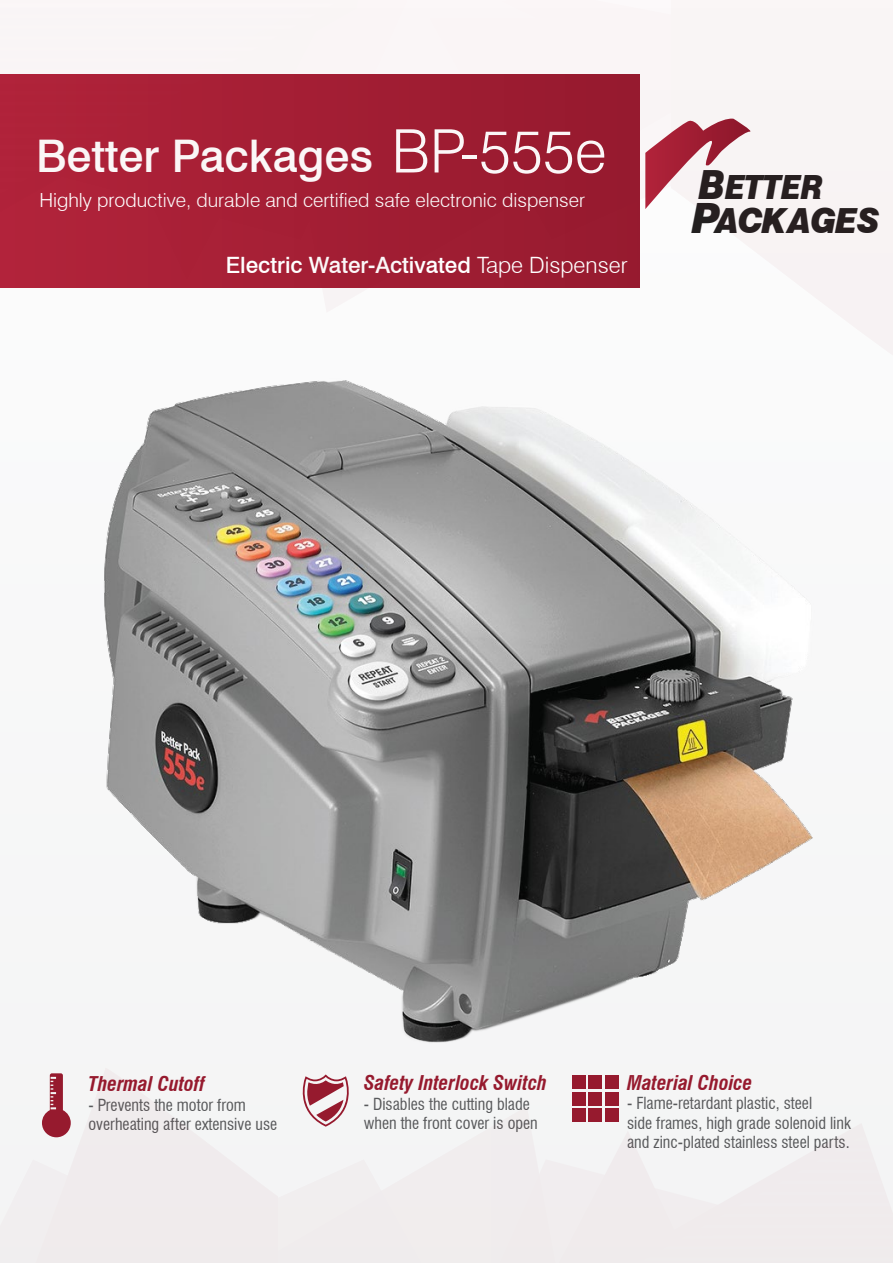
<style>
.page{position:relative;width:893px;height:1263px;background:#f9f6f7}
.page>*{position:absolute;margin:0;border:0;box-sizing:border-box;transform-origin:0 0}
.t1{font:500 45px "Swiss 721 BT";color:#fff}
.t2{font:italic 900 34.65px "Swiss 721 BT";letter-spacing:-.01em;color:#232020;scale:.93 1}
.t3{font:italic 900 33.3px "Swiss 721 BT";color:#232020;scale:.88 1}
.t4{font:500 22.5px "Swiss 721 BT";color:#fff}
.t5{font:italic 700 condensed 19.95px "Swiss 721 BT";color:#961a2e}
.t6{font:300 19.5px "Swiss 721 BT";color:#fff}
.t7{font:condensed 16.2px/19.5px "Swiss 721 BT";color:#58595b}
.s1{font-weight:300;font-size:60px}
.s2{font-weight:300}
.s3{font-size:40.2px}
.s4{font-size:41.85px}
</style>
<div class="page">
<img style="left:104px;top:380px;width:709px;height:663px">
<svg style="left:302px;top:1074px;width:47px;height:32px"></svg>
<div style="left:572px;top:1076px;width:14px;height:13px;background:#961a2e"></div>
<div style="left:589px;top:1076px;width:13px;height:13px;background:#961a2e"></div>
<div style="left:605px;top:1076px;width:13px;height:13px;background:#961a2e"></div>
<div style="left:572px;top:1092px;width:14px;height:13px;background:#961a2e"></div>
<div style="left:589px;top:1092px;width:13px;height:13px;background:#961a2e"></div>
<div style="left:605px;top:1092px;width:13px;height:13px;background:#961a2e"></div>
<div style="left:572px;top:1108px;width:14px;height:14px;background:#961a2e"></div>
<div style="left:589px;top:1108px;width:13px;height:14px;background:#961a2e"></div>
<div style="left:605px;top:1108px;width:13px;height:14px;background:#961a2e"></div>
<svg style="left:42px;top:1069px;width:144px;height:90px;fill:#f1eced"></svg>
<svg style="left:186px;top:1106px;width:343px;height:157px"></svg>
<img style="left:491px;top:1121px;width:374px;height:142px">
<div style="left:505px;top:1134px;width:388px;height:129px;background:#f0eced"></div>
<svg style="left:35px;top:1159px;width:418px;height:104px;fill:#f0ebed"></svg>
<div style="left:371px;top:74px;width:269px;height:214px;background:#9f1d32"></div>
<img style="left:0;top:74px;width:371px;height:214px">
<div style="left:0;top:74px;width:357px;height:200px;background:#aa2037"></div>
<svg style="left:429px;top:74px;width:322px;height:165px;fill:#9c1c31"></svg>
<h1 class="t1" style="left:36px;top:129px;width:572px">Better Packages <span class="s1">BP-555e</span></h1>
<p class="t6" style="left:39px;top:188px;width:547px">Highly productive, durable and certified safe electronic dispenser</p>
<h3 class="t4" style="left:226px;top:251px;width:403px">Electric Water-Activated <span class="s2">Tape Dispenser</span></h3>
<h3 class="t3" style="left:698px;top:167px;width:145px"><span class="s3">B</span>ETTER</h3>
<h2 class="t2" style="left:691px;top:200px;width:207px"><span class="s4">P</span>ACKAGES</h2>
<p class="t5" style="left:88px;top:1072px;width:118px">Thermal Cutoff</p>
<p class="t7" style="left:88px;top:1095px;width:190px">- Prevents the motor from overheating after extensive use</p>
<p class="t5" style="left:364px;top:1071px;width:185px">Safety Interlock Switch</p>
<p class="t7" style="left:364px;top:1094px;width:175px">- Disables the cutting blade when the front cover is open</p>
<p class="t5" style="left:627px;top:1070px;width:127px">Material Choice</p>
<p class="t7" style="left:627px;top:1094px;width:225px">- Flame-retardant plastic, steel<br>side frames, high grade solenoid link and zinc-plated stainless steel parts.</p>
</div>
